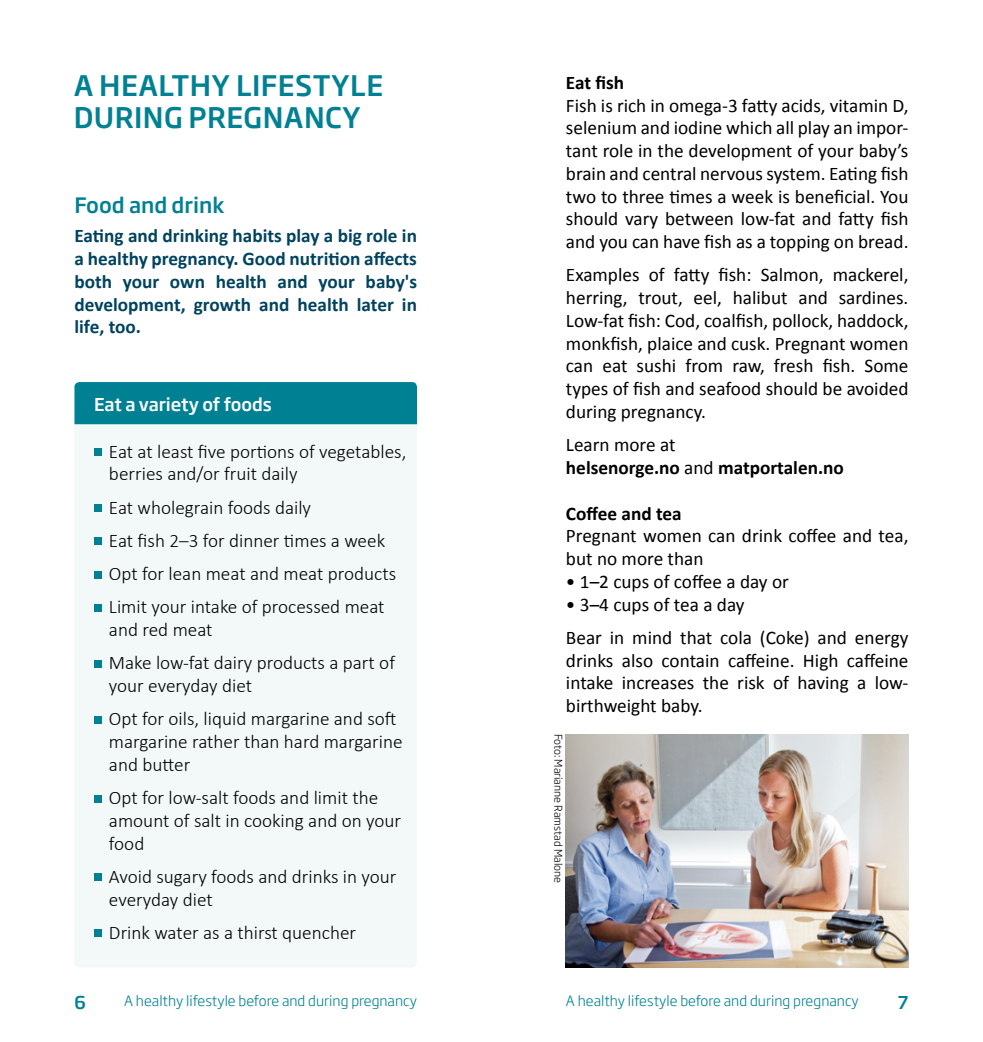
<style>
.page{position:relative;width:983px;height:1042px;background:#fff}
.page>*{position:absolute;margin:0;border:0;box-sizing:border-box;transform-origin:0 0}
.t1{font:500 28px/31.5px "Soho Gothic Std";letter-spacing:.015em;color:#008193}
.t2{font:500 21px "Soho Gothic Std";color:#008193}
.t3{font:19.25px/22.8px "Calibri";color:#000;text-align:justify}
.t4{font:300 19.25px/22.8px "Calibri";color:#000}
.t5{font:700 19.25px/22.8px "Calibri";color:#00435f;text-align:justify}
.t6{font:700 19.25px/22.8px "Calibri";color:#000}
.t7{font:500 17.5px "Soho Gothic Std";color:#fff}
.t8{font:500 17.5px "Soho Gothic Std";color:#008193}
.t9{font:300 14px "Soho Gothic Std";color:#008193}
.t10{font:300 10.5px "Soho Gothic Std";color:#000}
.s1{font-weight:400}
</style>
<div class="page">
<img style="left:566px;top:734px;width:342px;height:233px">
<div style="left:74px;top:424px;width:343px;height:543px;background:#f3f8f9"></div>
<div style="left:94px;top:448px;width:7px;height:8px;background:#008193"></div>
<div style="left:94px;top:504px;width:7px;height:8px;background:#008193"></div>
<div style="left:94px;top:537px;width:7px;height:8px;background:#008193"></div>
<div style="left:94px;top:571px;width:7px;height:7px;background:#008193"></div>
<div style="left:94px;top:604px;width:7px;height:7px;background:#008193"></div>
<div style="left:94px;top:660px;width:7px;height:7px;background:#008193"></div>
<div style="left:94px;top:716px;width:7px;height:7px;background:#008193"></div>
<div style="left:94px;top:795px;width:7px;height:7px;background:#008193"></div>
<div style="left:94px;top:873px;width:7px;height:8px;background:#008193"></div>
<div style="left:94px;top:929px;width:7px;height:8px;background:#008193"></div>
<div style="left:74px;top:382px;width:343px;height:42px;background:#008193"></div>
<h1 class="t1" style="left:74px;top:71px;width:311px">A HEALTHY LIFESTYLE<br>DURING PREGNANCY</h1>
<p class="t2" style="left:74px;top:191px;width:151px">Food and drink</p>
<p class="t5" style="left:74px;top:224px;width:344px">Eating and drinking habits play a big role in a healthy pregnancy. Good nutrition affects both your own health and your baby's development, growth and health later in life, too.</p>
<p class="t7" style="left:94px;top:393px;width:179px">Eat a variety of foods</p>
<p class="t4" style="left:109px;top:439px;width:299px">Eat at least five portions of vegetables, berries and/or fruit daily</p>
<p class="t4" style="left:109px;top:490px;width:288px;line-height:33.2px">Eat wholegrain foods daily<br>Eat fish 2–3 for dinner times a week<br>Opt for lean meat and meat products<br>Limit your intake of processed meat</p>
<p class="t4" style="left:109px;top:612px;width:287px;line-height:33.2px">and red meat<br>Make low-fat dairy products a part of</p>
<p class="t4" style="left:109px;top:668px;width:289px;line-height:33.2px">your everyday diet<br>Opt for oils, liquid margarine and soft</p>
<p class="t4" style="left:109px;top:729px;width:295px">margarine rather than hard margarine and butter</p>
<p class="t4" style="left:109px;top:785px;width:293px">Opt for low-salt foods and limit the amount of salt in cooking and on your food</p>
<p class="t4" style="left:109px;top:864px;width:289px">Avoid sugary foods and drinks in your everyday diet</p>
<p class="t4" style="left:109px;top:920px;width:249px">Drink water as a thirst quencher</p>
<p class="t6" style="left:566px;top:71px;width:60px">Eat fish</p>
<p class="t3" style="left:566px;top:94px;width:344px">Fish is rich in omega-3 fatty acids, vitamin D, selenium and iodine which all play an impor&shy;tant role in the development of your baby’s brain and central nervous system. Eating fish two to three times a week is beneficial. You should vary between low-fat and fatty fish and you can have fish as a topping on bread.</p>
<p class="t3" style="left:566px;top:264px;width:344px">Examples of fatty fish: Salmon, mackerel, herring, trout, eel, halibut and sardines.<br>Low-fat fish: Cod, coalfish, pollock, haddock, monkfish, plaice and cusk. Pregnant women can eat sushi from raw, fresh fish. Some types of fish and seafood should be avoided during pregnancy.</p>
<p class="t6" style="left:566px;top:433px;width:279px"><span class="s1">Learn more at<br></span>helsenorge.no <span class="s1">and</span> matportalen.no</p>
<p class="t6" style="left:566px;top:502px;width:117px">Coffee and tea</p>
<p class="t3" style="left:566px;top:524px;width:344px">Pregnant women can drink coffee and tea, but no more than</p>
<p class="t3" style="left:566px;top:570px;width:224px">• 1–2 cups of coffee a day or</p>
<p class="t3" style="left:566px;top:587px;width:344px;line-height:33.2px">• 3–4 cups of tea a day<br>Bear in mind that cola (Coke) and energy</p>
<p class="t3" style="left:566px;top:649px;width:344px">drinks also contain caffeine. High caffeine intake increases the risk of having a low&shy;birthweight baby.</p>
<p class="t10" style="left:564px;top:734px;width:150px;rotate:90deg">Foto: Marianne Ramstad Malone</p>
<p class="t8" style="left:74px;top:991px;width:13px">6</p>
<p class="t9" style="left:124px;top:992px;width:294px">A healthy lifestyle before and during pregnancy</p>
<p class="t9" style="left:566px;top:992px;width:294px">A healthy lifestyle before and during pregnancy</p>
<p class="t8" style="left:897px;top:991px;width:12px">7</p>
</div>
